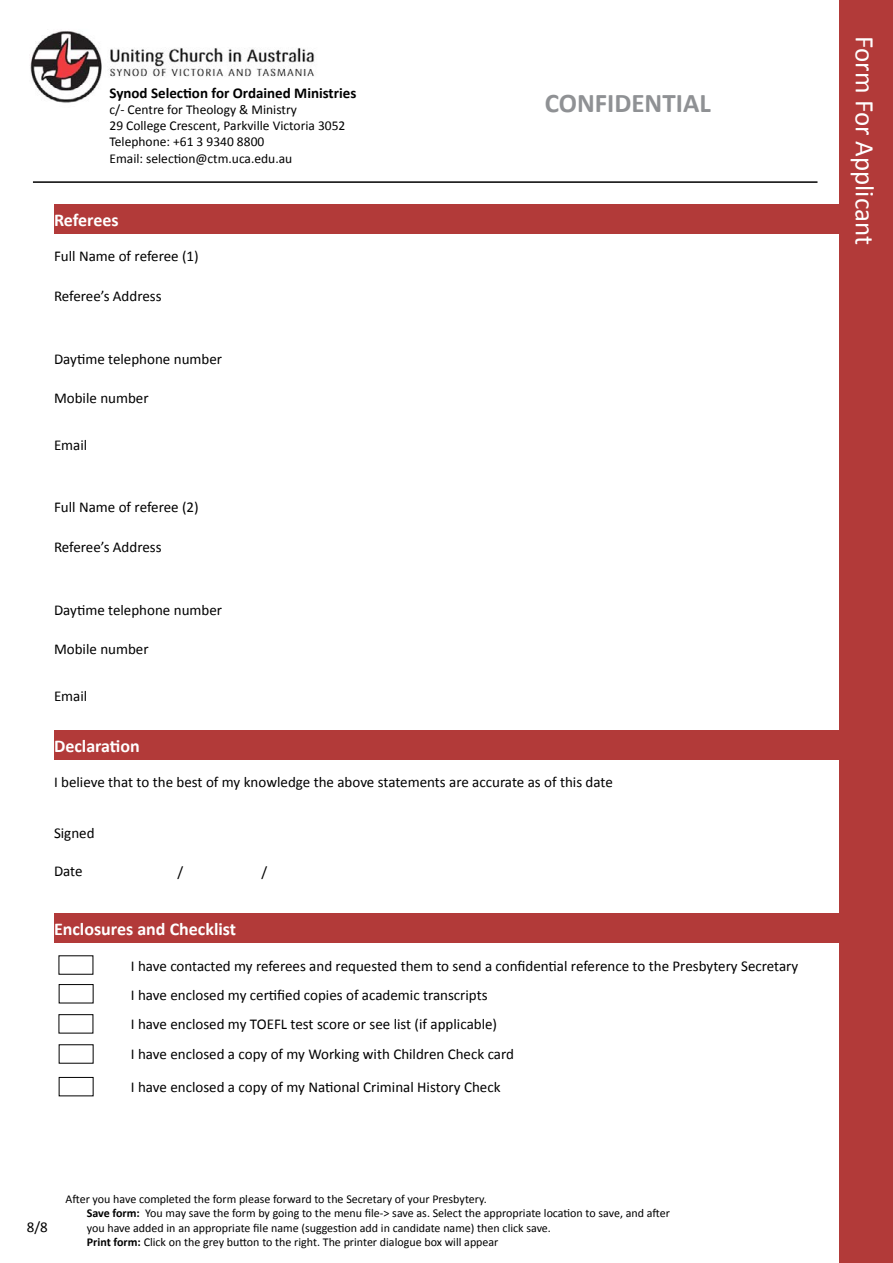
<style>
.page{position:relative;width:893px;height:1263px;background:#fff}
.page>*{position:absolute;margin:0;border:0;box-sizing:border-box;transform-origin:0 0}
.t1{font:27px "Calibri";color:#fff}
.t2{font:700 27px "Calibri";color:#8f9194}
.t3{font:700 18px "Calibri";color:#fff}
.t4{font:15px/29.5px "Calibri";color:#000}
.t5{font:700 15px "Calibri";color:#000}
.t6{font:13.5px/16.2px "Calibri";color:#000}
.t7{font:12px/14.4px "Calibri";color:#000}
.s1{font-weight:700}
</style>
<div class="page">
<img style="left:30px;top:31px;width:285px;height:72px">
<div style="left:839px;top:0;width:54px;height:1263px;background:#b23a39"></div>
<hr style="left:33px;top:181px;width:784px;height:2px;background:#000">
<div style="left:54px;top:205px;width:785px;height:29px;background:#b23a39"></div>
<div style="left:54px;top:730px;width:785px;height:29px;background:#b23a39"></div>
<div style="left:54px;top:914px;width:785px;height:29px;background:#b23a39"></div>
<div style="left:59px;top:984px;width:34px;height:19px;border:1px solid #000"></div>
<div style="left:59px;top:1014px;width:34px;height:19px;border:1px solid #000"></div>
<div style="left:59px;top:1077px;width:34px;height:19px;border:1px solid #000"></div>
<p class="t5" style="left:109px;top:83px;width:248px">Synod Selection for Ordained Ministries</p>
<p class="t6" style="left:109px;top:101px;width:237px">c/- Centre for Theology &amp; Ministry<br>29 College Crescent, Parkville Victoria 3052<br>Telephone: +61 3 9340 8800<br>Email: selection@ctm.uca.edu.au</p>
<p class="t3" style="left:54px;top:209px;width:66px">Referees</p>
<p class="t4" style="left:54px;top:241px;width:146px">Full Name of referee (1)</p>
<p class="t4" style="left:54px;top:282px;width:109px">Referee’s Address</p>
<p class="t4" style="left:54px;top:344px;width:170px">Daytime telephone number</p>
<p class="t4" style="left:54px;top:383px;width:96px">Mobile number</p>
<p class="t4" style="left:54px;top:430px;width:35px">Email</p>
<p class="t4" style="left:54px;top:492px;width:146px">Full Name of referee (2)</p>
<p class="t4" style="left:54px;top:533px;width:109px">Referee’s Address</p>
<p class="t4" style="left:54px;top:595px;width:170px">Daytime telephone number</p>
<p class="t4" style="left:54px;top:634px;width:96px">Mobile number</p>
<p class="t4" style="left:54px;top:681px;width:35px">Email</p>
<p class="t3" style="left:54px;top:734px;width:87px">Declaration</p>
<h1 class="t2" style="left:545px;top:86px;width:168px">CONFIDENTIAL</h1>
<p class="t4" style="left:54px;top:768px;width:560px">I believe that to the best of my knowledge the above statements are accurate as of this date</p>
<p class="t4" style="left:54px;top:818px;width:42px">Signed</p>
<p class="t4" style="left:54px;top:856px;width:30px">Date</p>
<p class="t4" style="left:178px;top:857px;width:7px">/</p>
<p class="t4" style="left:261px;top:857px;width:7px">/</p>
<p class="t3" style="left:54px;top:917px;width:184px">Enclosures and Checklist</p>
<p class="t4" style="left:131px;top:951px;width:669px">I have contacted my referees and requested them to send a confidential reference to the Presbytery Secretary I have enclosed my certified copies of academic transcripts<br>I have enclosed my TOEFL test score or see list (if applicable)<br>I have enclosed a copy of my Working with Children Check card</p>
<p class="t4" style="left:131px;top:1072px;width:371px">I have enclosed a copy of my National Criminal History Check</p>
<p class="t4" style="left:27px;top:1213px;width:22px">8/8</p>
<p class="t7" style="left:87px;top:1191px;width:585px;text-indent:-21px">After you have completed the form please forward to the Secretary of your Presbytery.<br><span class="s1">Save form:</span> You may save the form by going to the menu file-&gt; save as. Select the appropriate location to save, and after you have added in an appropriate file name (suggestion add in candidate name) then click save.<br><span class="s1">Print form:</span> Click on the grey button to the right. The printer dialogue box will appear</p>
<h1 class="t1" style="left:882px;top:36px;width:210px;rotate:90deg">Form For Applicant</h1>
</div>
